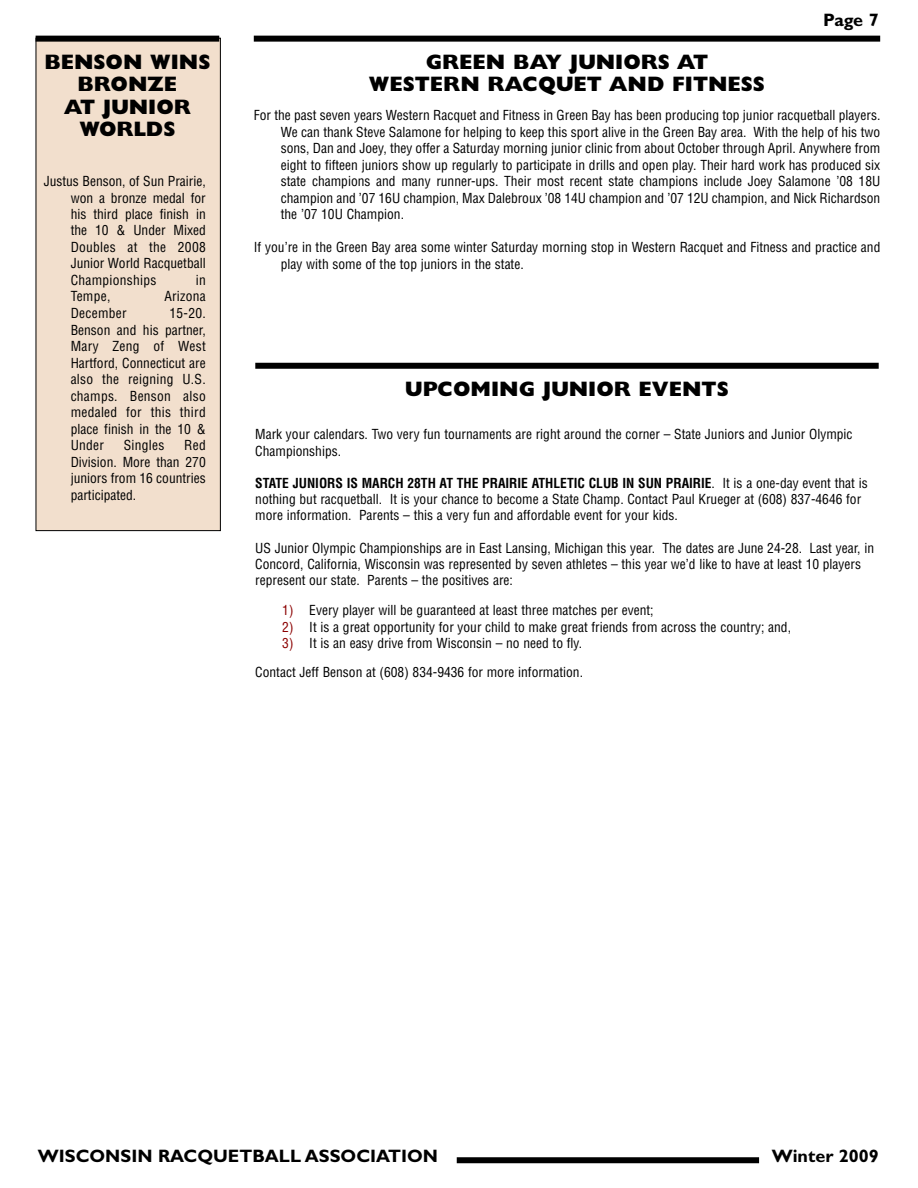
<style>
.page{position:relative;width:918px;height:1188px;background:#fff}
.page>*{position:absolute;margin:0;border:0;box-sizing:border-box;transform-origin:0 0}
.t1{font:800 21px/22.5px "Gill Sans";color:#000;text-align:center}
.t2{font:700 18px "Gill Sans";color:#000}
.t3{font:700 18px "Gill Sans";color:#000}
.t4{font:condensed 13.5px/16.5px "Helvetica";color:#000;text-align:justify}
.t5{font:condensed 13.5px "Helvetica";letter-spacing:.02em;color:#000}
.s1{font-weight:700}
.s2{color:#8b0000}
</style>
<div class="page">
<div style="left:457px;top:1157px;width:302px;height:6px;background:#000"></div>
<div style="left:36px;top:38px;width:184px;height:493px;background:#f2dfcd"></div>
<div style="left:36px;top:38px;width:185px;height:493px;border:1px solid #000"></div>
<div style="left:36px;top:36px;width:183px;height:6px;background:#000"></div>
<div style="left:254px;top:36px;width:626px;height:6px;background:#000"></div>
<div style="left:255px;top:363px;width:624px;height:6px;background:#000"></div>
<h1 class="t1" style="left:44px;top:52px;width:168px">BENSON WINS<br>BRONZE<br>AT JUNIOR<br>WORLDS</h1>
<p class="t4" style="left:71px;top:174px;width:137px;text-indent:-27px">Justus Benson, of Sun Prairie, won a bronze medal for his third place finish in the 10 &amp; Under Mixed Doubles at the 2008<br>Junior World Racquetball Championships</p>
<p class="t4" style="left:196px;top:273px;width:12px">in</p>
<p class="t4" style="left:71px;top:289px;width:41px">Tempe,</p>
<p class="t5" style="left:164px;top:291px;width:43px">Arizona</p>
<p class="t5" style="left:71px;top:308px;width:57px">December</p>
<p class="t4" style="left:71px;top:306px;width:137px;text-indent:99px">15-20.<br>Benson and his partner, Mary Zeng of West Hartford, Connecticut are also the reigning U.S. champs. Benson also medaled for this third place finish in the 10 &amp; Under</p>
<p class="t5" style="left:124px;top:440px;width:42px">Singles</p>
<p class="t4" style="left:71px;top:438px;width:137px;text-indent:114px">Red Division. More than 270 juniors from 16 countries participated.</p>
<h2 class="t3" style="left:823px;top:9px;width:57px">Page 7</h2>
<h1 class="t1" style="left:369px;top:52px;width:398px">GREEN BAY JUNIORS AT<br>WESTERN RACQUET AND FITNESS</h1>
<p class="t4" style="left:281px;top:108px;width:601px;text-indent:-27px">For the past seven years Western Racquet and Fitness in Green Bay has been producing top junior racquetball players.<br>We can thank Steve Salamone for helping to keep this sport alive in the Green Bay area. With the help of his two sons, Dan and Joey, they offer a Saturday morning junior clinic from about October through April. Anywhere from eight to fifteen juniors show up regularly to participate in drills and open play. Their hard work has produced six state champions and many runner-ups. Their most recent state champions include Joey Salamone ’08 18U champion and ’07 16U champion, Max Dalebroux ’08 14U champion and ’07 12U champion, and Nick Richardson the ’07 10U Champion.</p>
<p class="t4" style="left:281px;top:240px;width:601px;text-indent:-27px">If you’re in the Green Bay area some winter Saturday morning stop in Western Racquet and Fitness and practice and play with some of the top juniors in the state.</p>
<h1 class="t1" style="left:405px;top:379px;width:325px">UPCOMING JUNIOR EVENTS</h1>
<p class="t4" style="left:255px;top:428px;width:599px">Mark your calendars. Two very fun tournaments are right around the corner – State Juniors and Junior Olympic<br>Championships.</p>
<p class="t4" style="left:255px;top:476px;width:614px;text-align:left"><span class="s1">STATE JUNIORS IS MARCH 28TH AT THE PRAIRIE ATHLETIC CLUB IN SUN PRAIRIE</span>. It is a one-day event that is nothing but racquetball. It is your chance to become a State Champ. Contact Paul Krueger at (608) 837-4646 for more information. Parents – this a very fun and affordable event for your kids.</p>
<p class="t4" style="left:255px;top:541px;width:620px;text-align:left">US Junior Olympic Championships are in East Lansing, Michigan this year. The dates are June 24-28. Last year, in<br>Concord, California, Wisconsin was represented by seven athletes – this year we’d like to have at least 10 players represent our state. Parents – the positives are:</p>
<p class="t4" style="left:282px;top:603px;width:373px"><span class="s2">1)</span> Every player will be guaranteed at least three matches per event;</p>
<p class="t4" style="left:282px;top:619px;width:510px"><span class="s2">2)</span> It is a great opportunity for your child to make great friends from across the country; and,</p>
<p class="t4" style="left:255px;top:630px;width:329px;line-height:28.8px;text-align:right"><span class="s2">3)</span> It is an easy drive from Wisconsin – no need to fly.<br>Contact Jeff Benson at (608) 834-9436 for more information.</p>
<h2 class="t2" style="left:38px;top:1150px;width:402px">WISCONSIN RACQUETBALL ASSOCIATION</h2>
<h2 class="t2" style="left:772px;top:1150px;width:108px">Winter 2009</h2>
</div>
